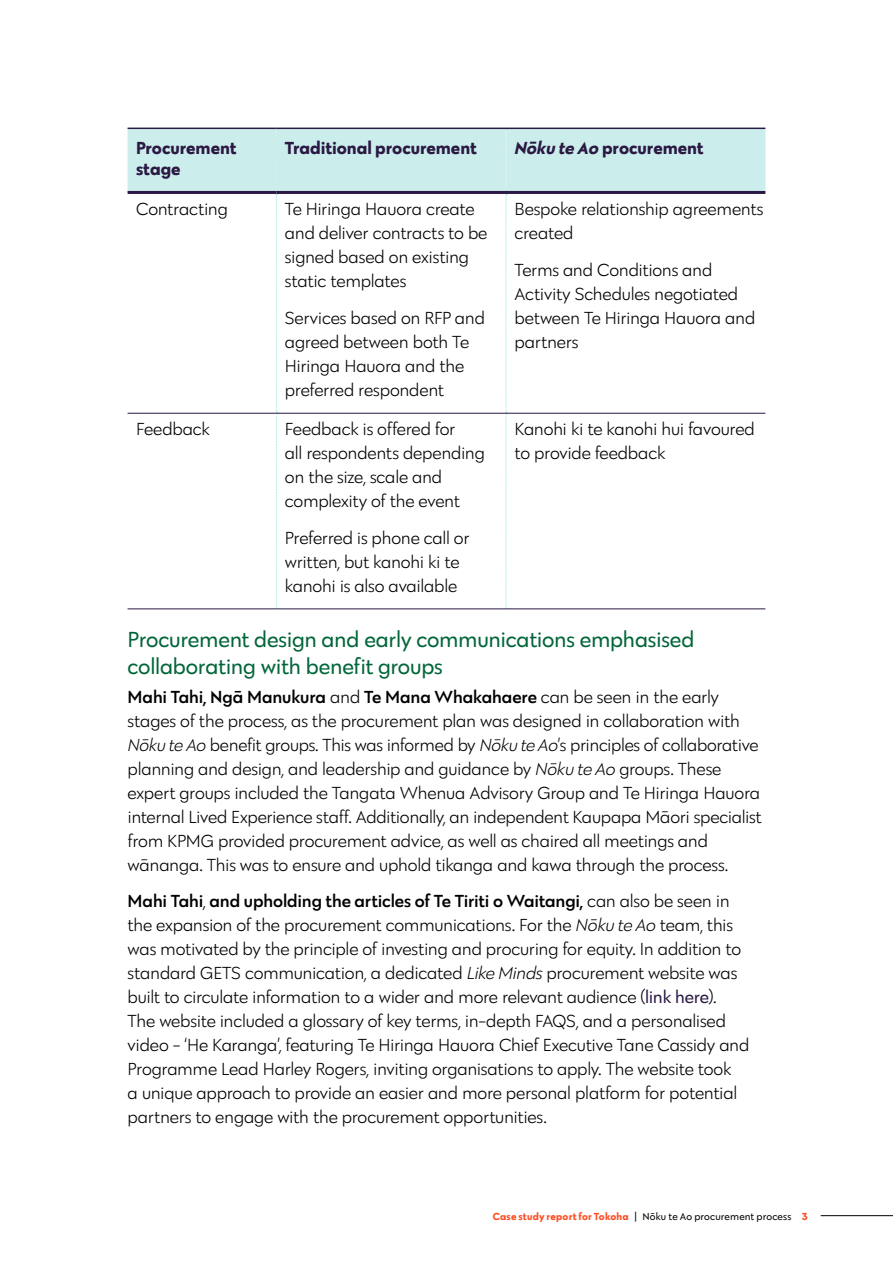
<style>
.page{position:relative;width:893px;height:1263px;background:#fff}
.page>*{position:absolute;margin:0;border:0;box-sizing:border-box;transform-origin:0 0}
.t1{font:22.5px/27px "Galatea";letter-spacing:-.01em;color:#006538}
.t2{font:300 18px/24px "Galatea";letter-spacing:-.015em;color:#000}
.t3{font:700 18px/21px "Galatea";color:#2b1944}
.t4{font:10.5px "Galatea";letter-spacing:.015em;color:#000}
.s1{font-style:italic}
.s2{font-weight:500}
.s3{font-weight:400;color:#2b1944}
.s4{font-weight:700;color:#ff4e24}
</style>
<div class="page">
<svg style="left:128px;top:129px;width:637px;height:479px"></svg>
<hr style="left:128px;top:413px;width:148px;height:1px;background:#2b1944">
<hr style="left:276px;top:413px;width:230px;height:1px;background:#2b1944">
<hr style="left:506px;top:413px;width:259px;height:1px;background:#2b1944">
<hr style="left:128px;top:608px;width:148px;height:1px;background:#2b1944">
<hr style="left:276px;top:608px;width:230px;height:1px;background:#2b1944">
<hr style="left:506px;top:608px;width:259px;height:1px;background:#2b1944">
<hr style="left:128px;top:128px;width:148px;height:1px;background:#2b1944">
<hr style="left:276px;top:128px;width:230px;height:1px;background:#2b1944">
<hr style="left:506px;top:128px;width:259px;height:1px;background:#2b1944">
<hr style="left:128px;top:191px;width:148px;height:3px;background:#2b1944">
<hr style="left:276px;top:191px;width:230px;height:3px;background:#2b1944">
<hr style="left:506px;top:191px;width:259px;height:3px;background:#2b1944">
<hr style="left:821px;top:1215px;width:72px;height:1px;background:#000">
<p class="t3" style="left:136px;top:137px;width:102px">Procurement stage</p>
<p class="t3" style="left:285px;top:137px;width:193px">Traditional procurement</p>
<p class="t3" style="left:514px;top:137px;width:191px"><span class="s1">Nōku te Ao</span> procurement</p>
<p class="t2" style="left:136px;top:197px;width:93px">Contracting</p>
<p class="t2" style="left:285px;top:197px;width:204px">Te Hiringa Hauora create and deliver contracts to be signed based on existing static templates</p>
<p class="t2" style="left:285px;top:306px;width:202px">Services based on RFP and agreed between both Te<br>Hiringa Hauora and the preferred respondent</p>
<p class="t2" style="left:514px;top:197px;width:251px">Bespoke relationship agreements created</p>
<p class="t2" style="left:514px;top:258px;width:242px">Terms and Conditions and<br>Activity Schedules negotiated between Te Hiringa Hauora and partners</p>
<p class="t2" style="left:136px;top:416px;width:75px">Feedback</p>
<p class="t2" style="left:285px;top:416px;width:202px">Feedback is offered for<br>all respondents depending on the size, scale and complexity of the event</p>
<p class="t2" style="left:285px;top:525px;width:186px">Preferred is phone call or written, but kanohi ki te kanohi is also available</p>
<p class="t2" style="left:514px;top:416px;width:242px">Kanohi ki te kanohi hui favoured to provide feedback</p>
<p class="t1" style="left:128px;top:625px;width:568px">Procurement design and early communications emphasised collaborating with benefit groups</p>
<p class="t2" style="left:128px;top:684px;width:636px"><span class="s2">Mahi Tahi, Ngā Manukura</span> and <span class="s2">Te Mana Whakahaere</span> can be seen in the early stages of the process, as the procurement plan was designed in collaboration with <span class="s1">Nōku te Ao</span> benefit groups. This was informed by <span class="s1">Nōku te Ao</span>’s principles of collaborative planning and design, and leadership and guidance by <span class="s1">Nōku te Ao</span> groups. These expert groups included the Tangata Whenua Advisory Group and Te Hiringa Hauora internal Lived Experience staff. Additionally, an independent Kaupapa Māori specialist from KPMG provided procurement advice, as well as chaired all meetings and wānanga. This was to ensure and uphold tikanga and kawa through the process.</p>
<p class="t2" style="left:128px;top:889px;width:623px"><span class="s2">Mahi Tahi</span>, <span class="s2">and upholding the articles of Te Tiriti o Waitangi,</span> can also be seen in the expansion of the procurement communications. For the <span class="s1">Nōku te Ao</span> team, this was motivated by the principle of investing and procuring for equity. In addition to standard GETS communication, a dedicated <span class="s1">Like Minds</span> procurement website was built to circulate information to a wider and more relevant audience (<span class="s3">link here</span>).<br>The website included a glossary of key terms, in-depth FAQS, and a personalised video - ‘He Karanga’, featuring Te Hiringa Hauora Chief Executive Tane Cassidy and Programme Lead Harley Rogers, inviting organisations to apply. The website took<br>a unique approach to provide an easier and more personal platform for potential partners to engage with the procurement opportunities.</p>
<p class="t4" style="left:493px;top:1209px;width:316px"><span class="s4">Case study report for Tokoha</span> | Nōku te Ao procurement process <span class="s4">3</span></p>
</div>
